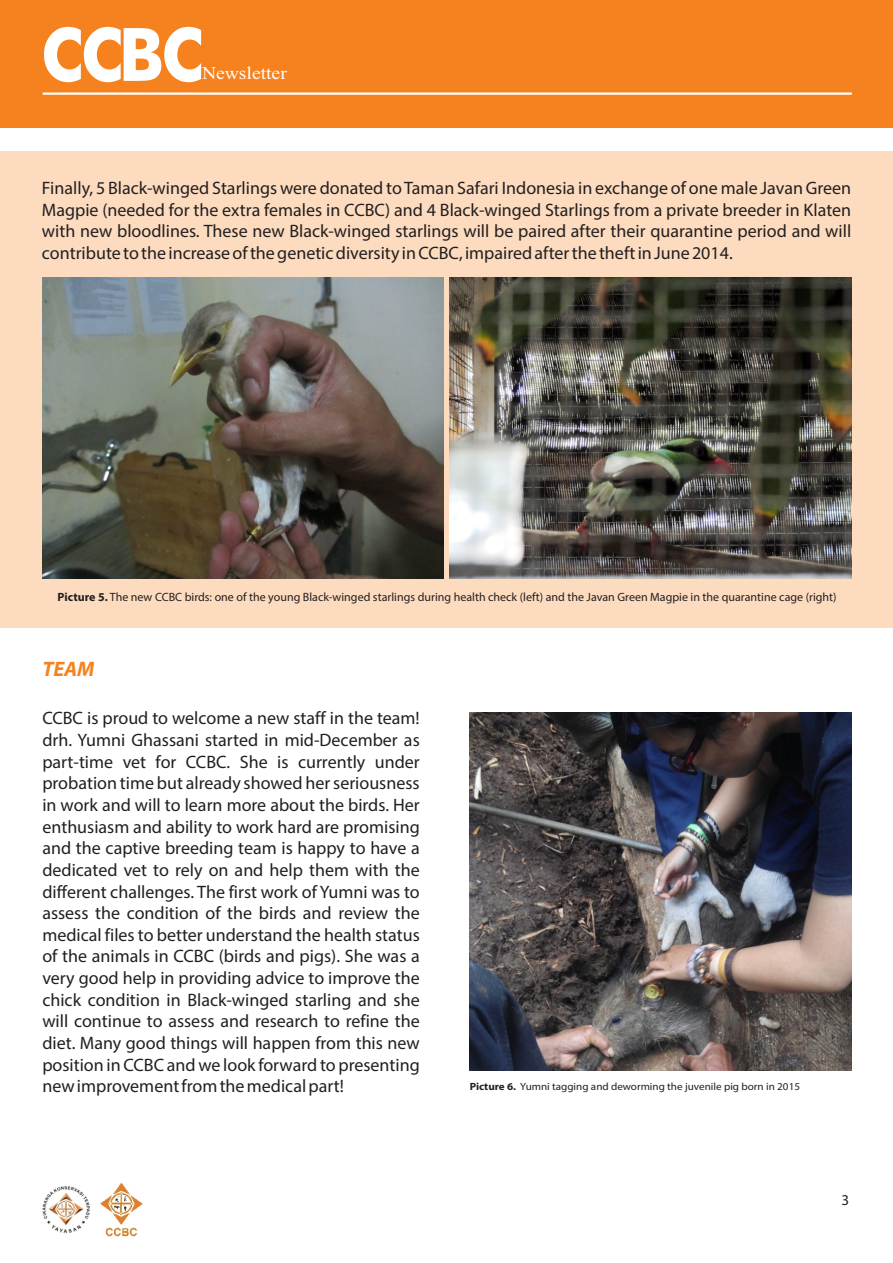
<style>
.page{position:relative;width:893px;height:1263px;background:#fff}
.page>*{position:absolute;margin:0;border:0;box-sizing:border-box;transform-origin:0 0}
.t1{font:68.25px "abug'slife debugged";color:#fff;scale:1.08 1}
.t2{font:italic 700 21px "Myriad Pro";color:#f5821f}
.t3{font:18.15px "Times New Roman";color:#fff;scale:1.08 1}
.t4{font:18px/21.6px "Myriad Pro";color:#231f20;text-align:justify}
.t5{font:15px "Myriad Pro";color:#231f20}
.t6{font:12px "Myriad Pro";color:#231f20}
.t7{font:10.5px "Myriad Pro";color:#231f20;scale:1.06 1}
.s1{font-weight:700}
</style>
<div class="page">
<div style="left:0;top:0;width:893px;height:128px;background:#f5821f"></div>
<hr style="left:43px;top:92px;width:809px;height:3px;background:#fff">
<img style="left:42px;top:1186px;width:48px;height:47px">
<img style="left:100px;top:1182px;width:43px;height:55px">
<div style="left:0;top:151px;width:893px;height:477px;background:#fcdbbe"></div>
<img style="left:450px;top:277px;width:401px;height:301px">
<img style="left:42px;top:277px;width:402px;height:301px">
<img style="left:469px;top:712px;width:382px;height:358px">
<h1 class="t1" style="left:43px;top:30px;width:150px">CCBC</h1>
<p class="t3" style="left:202px;top:66px;width:80px">Newsletter</p>
<p class="t4" style="left:42px;top:179px;width:811px">Finally, 5 Black-winged Starlings were donated to Taman Safari Indonesia in exchange of one male Javan Green Magpie (needed for the extra females in CCBC) and 4 Black-winged Starlings from a private breeder in Klaten with new bloodlines. These new Black-winged starlings will be paired after their quarantine period and will contribute to the increase of the genetic diversity in CCBC, impaired after the theft in June 2014.</p>
<p class="t6" style="left:58px;top:592px;width:780px"><span class="s1">Picture 5.</span> The new CCBC birds: one of the young Black-winged starlings during health check (left) and the Javan Green Magpie in the quarantine cage (right)</p>
<p class="t2" style="left:42px;top:660px;width:54px">TEAM</p>
<p class="t4" style="left:42px;top:709px;width:379px">CCBC is proud to welcome a new staff in the team! drh. Yumni Ghassani started in mid-December as part-time vet for CCBC. She is currently under probation time but already showed her seriousness in work and will to learn more about the birds. Her enthusiasm and ability to work hard are promising and the captive breeding team is happy to have a dedicated vet to rely on and help them with the different challenges. The first work of Yumni was to assess the condition of the birds and review the medical files to better understand the health status of the animals in CCBC (birds and pigs). She was a very good help in providing advice to improve the chick condition in Black-winged starling and she will continue to assess and research to refine the diet. Many good things will happen from this new position in CCBC and we look forward to presenting new improvement from the medical part!</p>
<p class="t7" style="left:470px;top:1082px;width:313px"><span class="s1">Picture 6.</span> Yumni tagging and deworming the juvenile pig born in 2015</p>
<p class="t5" style="left:841px;top:1193px;width:9px">3</p>
</div>
